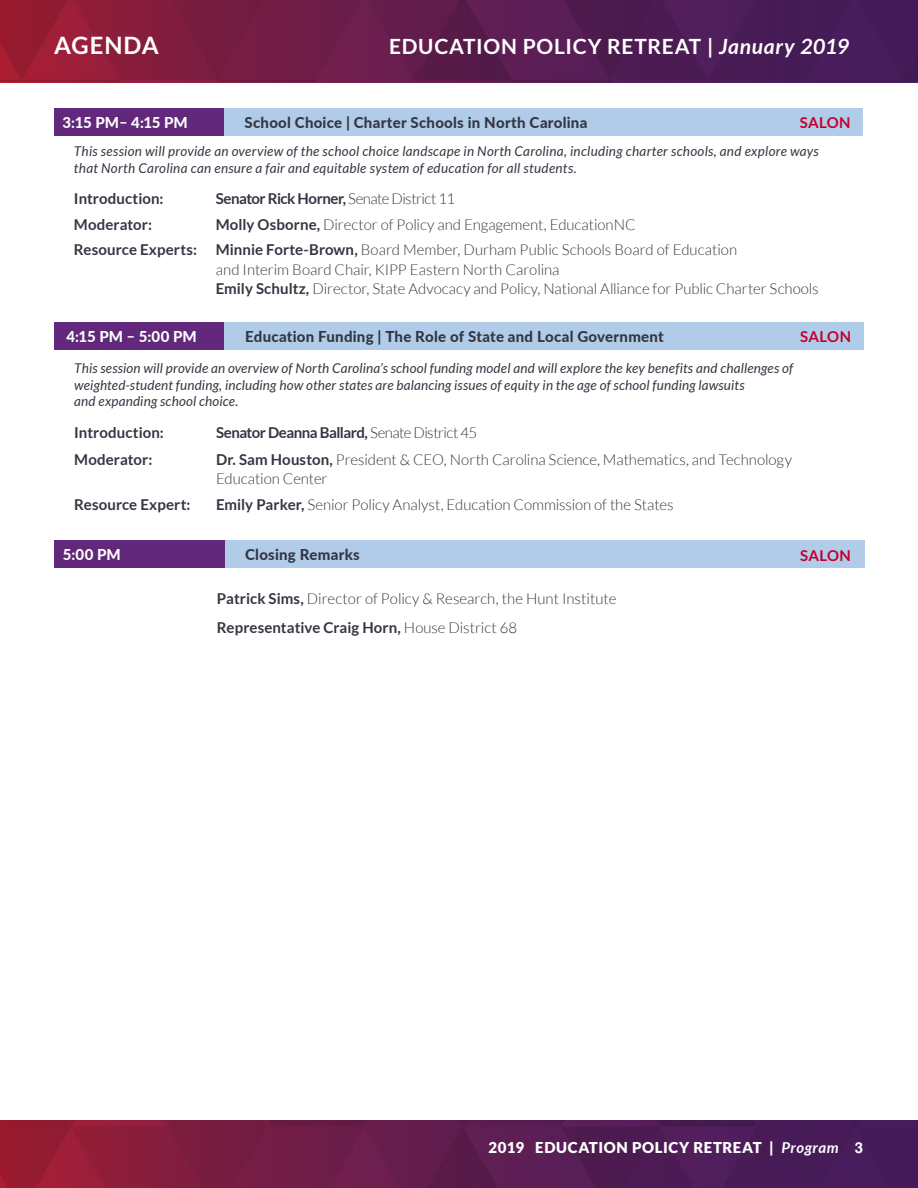
<style>
.page{position:relative;width:918px;height:1188px;background:#fff}
.page>*{position:absolute;margin:0;border:0;box-sizing:border-box;transform-origin:0 0}
.t1{font:700 24px "Lato";letter-spacing:.04em;color:#fff}
.t2{font:700 21px "Lato";letter-spacing:.035em;color:#fff}
.DESCRIPTION{font:300 15px/19.5px "Lato";letter-spacing:-.005em;color:#333742}
.SESSION_TITLE{font:800 15px "Lato";letter-spacing:.015em;color:#333742}
.DESCRIPTION-2{font:700 15px "Lato";color:#333742}
.DESCRIPTION-3{font:700 15px "Lato";letter-spacing:-.035em;color:#333742}
.DESCRIPTION-4{font:700 15px "Lato";letter-spacing:-.03em;color:#333742}
.t3{font:900 15px "Lato";letter-spacing:.045em;color:#fff}
.DATE{font:800 15px "Lato";color:#fff}
.LOCATION{font:700 15px "Lato";letter-spacing:.02em;color:#c3002f}
.t4{font:700 15px "Helvetica";color:#fff}
.DESCRIPTION-5{font:italic 13.5px/16.5px "Lato";letter-spacing:.015em;color:#333742}
.s1{font-style:italic}
.s2{font-weight:300}
.s3{font-weight:700}
.s4{font-weight:700;font-style:italic}
</style>
<div class="page">
<div style="left:54px;top:322px;width:172px;height:28px;background:#62287b"></div>
<div style="left:225px;top:322px;width:639px;height:28px;background:#b1cce9"></div>
<div style="left:54px;top:541px;width:171px;height:27px;background:#62287b"></div>
<div style="left:225px;top:541px;width:639px;height:27px;background:#b1cce9"></div>
<div style="left:54px;top:108px;width:170px;height:28px;background:#62287b"></div>
<div style="left:224px;top:108px;width:639px;height:28px;background:#b1cce9"></div>
<svg style="left:0;top:0;width:918px;height:82px;background:#651c4a"></svg>
<svg style="left:0;top:1120px;width:918px;height:68px;background:#651c4b"></svg>
<p class="t1" style="left:54px;top:32px;width:106px">AGENDA</p>
<p class="t2" style="left:389px;top:34px;width:461px">EDUCATION POLICY RETREAT | <span class="s1">January 2019</span></p>
<p class="DATE" style="left:63px;top:111px;width:127px">3:15 PM– 4:15 PM</p>
<p class="SESSION_TITLE" style="left:245px;top:111px;width:344px">School Choice | Charter Schools in North Carolina</p>
<p class="DESCRIPTION-5" style="left:74px;top:144px;width:746px">This session will provide an overview of the school choice landscape in North Carolina, including charter schools, and explore ways that North Carolina can ensure a fair and equitable system of education for all students.</p>
<p class="DESCRIPTION-2" style="left:74px;top:190px;width:91px">Introduction:</p>
<p class="DESCRIPTION-4" style="left:216px;top:190px;width:241px">Senator Rick Horner, <span class="s2">Senate District 11</span></p>
<p class="DESCRIPTION-2" style="left:74px;top:216px;width:80px">Moderator:</p>
<p class="DESCRIPTION" style="left:216px;top:215px;width:422px"><span class="s3">Molly Osborne,</span> Director of Policy and Engagement, EducationNC</p>
<p class="DESCRIPTION" style="left:216px;top:240px;width:523px;text-indent:-142px"><span class="s3">Resource Experts: Minnie Forte-Brown,</span> Board Member, Durham Public Schools Board of Education and Interim Board Chair, KIPP Eastern North Carolina</p>
<p class="DESCRIPTION" style="left:216px;top:279px;width:605px"><span class="s3">Emily Schultz,</span> Director, State Advocacy and Policy, National Alliance for Public Charter Schools</p>
<p class="LOCATION" style="left:800px;top:114px;width:52px">SALON</p>
<p class="DATE" style="left:66px;top:325px;width:132px">4:15 PM – 5:00 PM</p>
<p class="SESSION_TITLE" style="left:245px;top:325px;width:420px">Education Funding | The Role of State and Local Government</p>
<p class="DESCRIPTION-5" style="left:74px;top:360px;width:721px">This session will provide an overview of North Carolina’s school funding model and will explore the key benefits and challenges of weighted-student funding, including how other states are balancing issues of equity in the age of school funding lawsuits<br>and expanding school choice.</p>
<p class="DESCRIPTION-2" style="left:74px;top:424px;width:91px">Introduction:</p>
<p class="DESCRIPTION-3" style="left:216px;top:424px;width:263px">Senator Deanna Ballard, <span class="s2">Senate District 45</span></p>
<p class="DESCRIPTION-2" style="left:74px;top:451px;width:80px">Moderator:</p>
<p class="DESCRIPTION" style="left:216px;top:450px;width:578px"><span class="s3">Dr. Sam Houston,</span> President &amp; CEO, North Carolina Science, Mathematics, and Technology<br>Education Center</p>
<p class="DESCRIPTION-2" style="left:74px;top:496px;width:118px">Resource Expert:</p>
<p class="DESCRIPTION" style="left:216px;top:495px;width:459px"><span class="s3">Emily Parker,</span> Senior Policy Analyst, Education Commission of the States</p>
<p class="LOCATION" style="left:800px;top:328px;width:52px">SALON</p>
<p class="DATE" style="left:63px;top:544px;width:59px">5:00 PM</p>
<p class="SESSION_TITLE" style="left:245px;top:544px;width:116px">Closing Remarks</p>
<p class="LOCATION" style="left:800px;top:547px;width:52px">SALON</p>
<p class="DESCRIPTION" style="left:217px;top:589px;width:401px"><span class="s3">Patrick Sims,</span> Director of Policy &amp; Research, the Hunt Institute</p>
<p class="DESCRIPTION-2" style="left:217px;top:619px;width:302px">Representative Craig Horn, <span class="s2">House District 68</span></p>
<p class="t3" style="left:488px;top:1139px;width:352px">2019 EDUCATION POLICY RETREAT | <span class="s4">Program</span></p>
<p class="t4" style="left:855px;top:1136px;width:10px">3</p>
</div>
